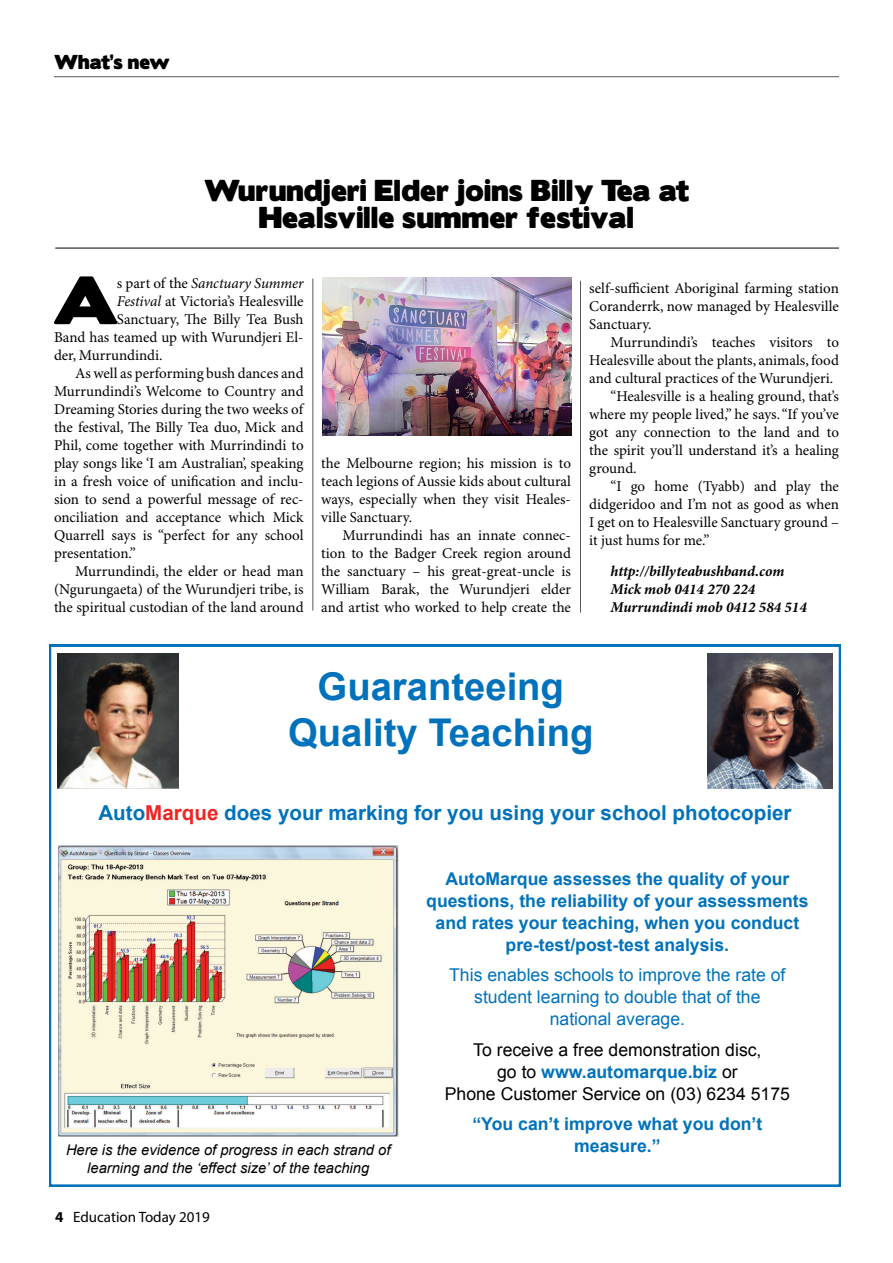
<style>
.page{position:relative;width:893px;height:1263px;background:#fff}
.page>*{position:absolute;margin:0;border:0;box-sizing:border-box;transform-origin:0 0}
.text{font:60.9px "Boris Black Bloxx";color:#000}
.t1{font:700 38.25px/45.9px "Arial";color:#0072bb;text-align:center}
.what_s_new_headline{font:27px/27px "Boris Black Bloxx";letter-spacing:.01em;color:#000;text-align:center}
.t2{font:700 20.55px "Arial";color:#0072bb}
.t3{font:18px "Boris Black Bloxx";color:#000}
.t4{font:700 17.7px/22px "Arial";color:#0072bb;text-align:center}
.t5{font:17.7px/22px "Arial";color:#000;text-align:center}
.t6{font:17.7px/22px "Arial";color:#0072bb;text-align:center}
.text-2{font:15px/18px "Minion Pro";color:#000;text-align:justify}
.text-3{font:italic 700 15px "Minion Pro";letter-spacing:-.005em;color:#000}
.text-4{font:italic 15px "Minion Pro";letter-spacing:-.005em;color:#000}
.t7{font:15px "Myriad Pro";color:#000}
.t8{font:italic 14.7px/17.7px "Arial";color:#000;text-align:center}
.s1{font-style:normal}
.s2{font-style:italic}
.s3{color:#ed2623}
.s4{font-weight:700}
.s5{font-weight:700;color:#0072bb}
</style>
<div class="page">
<hr style="left:54px;top:76px;width:785px;height:1px;background:#58585a">
<svg style="left:49px;top:645px;width:792px;height:541px"></svg>
<img style="left:59px;top:845px;width:340px;height:292px">
<img style="left:57px;top:653px;width:121px;height:135px">
<img style="left:707px;top:653px;width:125px;height:135px">
<hr style="left:55px;top:247px;width:784px;height:2px;background:#58585a">
<img style="left:322px;top:278px;width:250px;height:157px">
<hr style="left:580px;top:281px;width:1px;height:332px;background:#58585a">
<hr style="left:313px;top:279px;width:1px;height:331px;background:#58585a">
<p class="t3" style="left:54px;top:48px;width:117px">What’s new</p>
<p class="what_s_new_headline" style="left:204px;top:178px;width:486px">Wurundjeri Elder joins Billy Tea at<br>Healsville summer festival</p>
<p class="text" style="left:53px;top:254px;width:66px">A</p>
<p class="text-4" style="left:117px;top:274px;width:188px"><span class="s1">s part of the</span> Sanctuary Summer</p>
<p class="text-2" style="left:117px;top:293px;width:188px"><span class="s2">Festival</span> at Victoria’s Healesville</p>
<p class="text-2" style="left:117px;top:311px;width:188px">Sanctuary, The Billy Tea Bush</p>
<p class="text-2" style="left:54px;top:329px;width:251px">Band has teamed up with Wurundjeri El-</p>
<p class="text-2" style="left:54px;top:347px;width:110px">der, Murrundindi.</p>
<p class="text-2" style="left:54px;top:365px;width:251px;text-indent:21px">As well as performing bush dances and Murrundindi’s Welcome to Country and Dreaming Stories during the two weeks of the festival, The Billy Tea duo, Mick and Phil, come together with Murrindindi to play songs like ‘I am Australian’, speaking in a fresh voice of unification and inclu&shy;sion to send a powerful message of rec&shy;onciliation and acceptance which Mick Quarrell says is “perfect for any school presentation.”</p>
<p class="text-2" style="left:54px;top:563px;width:251px;text-indent:21px">Murrundindi, the elder or head man (Ngurungaeta) of the Wurundjeri tribe, is the spiritual custodian of the land around</p>
<p class="text-2" style="left:321px;top:455px;width:251px">the Melbourne region; his mission is to teach legions of Aussie kids about cultural ways, especially when they visit Heales&shy;ville Sanctuary.</p>
<p class="text-2" style="left:321px;top:527px;width:251px;text-indent:21px">Murrundindi has an innate connec&shy;tion to the Badger Creek region around the sanctuary – his great-great-uncle is William Barak, the Wurundjeri elder and artist who worked to help create the</p>
<p class="text-2" style="left:589px;top:280px;width:251px">self-sufficient Aboriginal farming station Coranderrk, now managed by Healesville Sanctuary.</p>
<p class="text-2" style="left:589px;top:334px;width:251px;text-indent:21px">Murrundindi’s teaches visitors to Healesville about the plants, animals, food and cultural practices of the Wurundjeri.</p>
<p class="text-2" style="left:589px;top:388px;width:251px;text-indent:21px">“Healesville is a healing ground, that’s where my people lived,” he says. “If you’ve got any connection to the land and to the spirit you’ll understand it’s a healing ground.</p>
<p class="text-2" style="left:589px;top:478px;width:251px;text-indent:21px">“I go home (Tyabb) and play the didgeridoo and I’m not as good as when I get on to Healesville Sanctuary ground – it just hums for me.”</p>
<p class="text-3" style="left:611px;top:562px;width:175px">http://billyteabushband.com</p>
<p class="text-3" style="left:611px;top:580px;width:146px">Mick mob 0414 270 224</p>
<p class="text-3" style="left:611px;top:598px;width:198px">Murrundindi mob 0412 584 514</p>
<p class="t1" style="left:288px;top:665px;width:307px">Guaranteeing<br>Quality Teaching</p>
<p class="t2" style="left:98px;top:799px;width:695px">Auto<span class="s3">Marque</span> does your marking for you using your school photocopier</p>
<p class="t8" style="left:66px;top:1141px;width:326px">Here is the evidence of progress in each strand of learning and the ‘effect size’ of the teaching</p>
<p class="t7" style="left:55px;top:1208px;width:156px"><span class="s4">4</span> Education Today 2019</p>
<p class="t4" style="left:426px;top:868px;width:384px">AutoMarque assesses the quality of your questions, the reliability of your assessments and rates your teaching, when you conduct pre-test/post-test analysis.</p>
<p class="t6" style="left:449px;top:964px;width:338px">This enables schools to improve the rate of student learning to double that of the national average.</p>
<p class="t5" style="left:445px;top:1039px;width:347px">To receive a free demonstration disc,<br>go to <span class="s5">www.automarque.biz</span> or<br>Phone Customer Service on (03) 6234 5175</p>
<p class="t4" style="left:472px;top:1113px;width:291px">“You can’t improve what you don’t measure.”</p>
</div>
